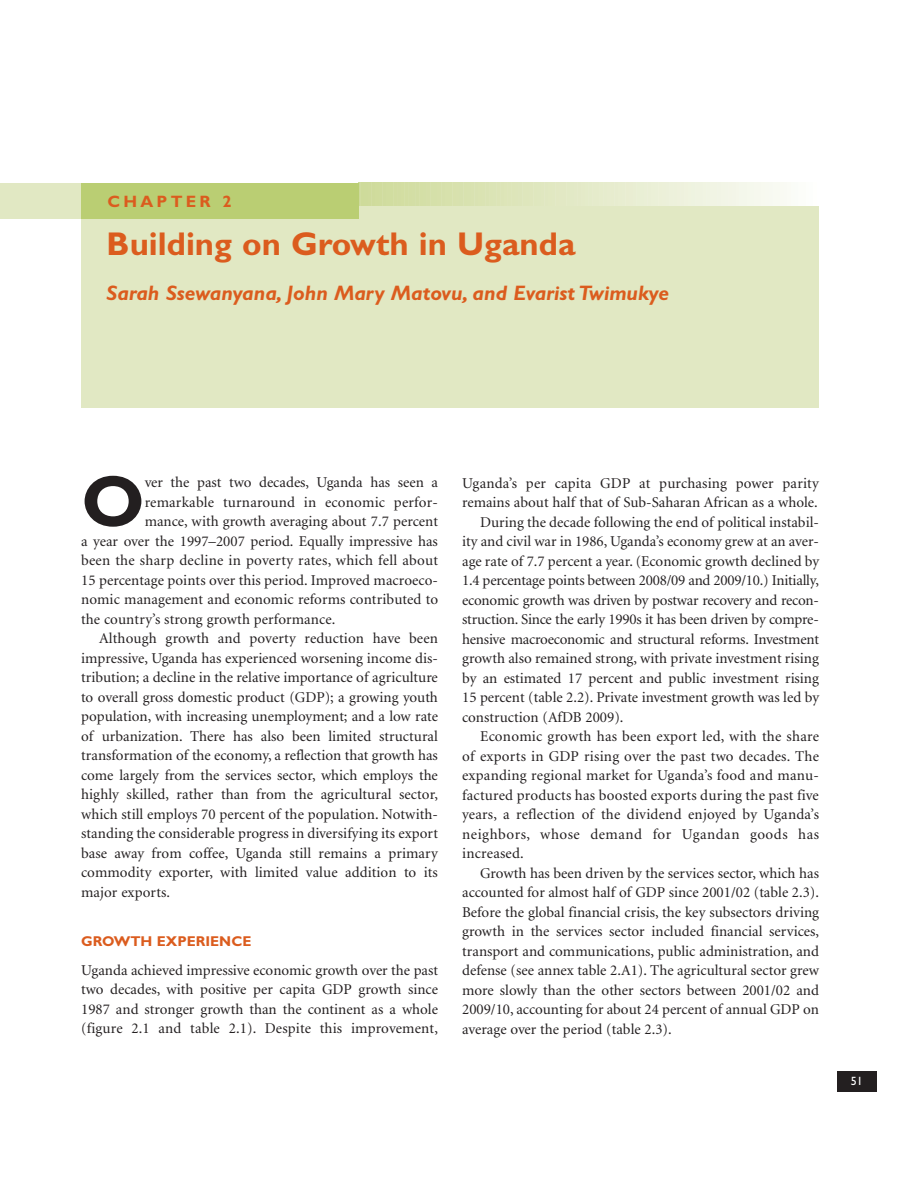
<style>
.page{position:relative;width:918px;height:1188px;background:#fff}
.page>*{position:absolute;margin:0;border:0;box-sizing:border-box;transform-origin:0 0}
.t1{font:700 72.75px "Gill Sans";color:#231f20}
.t2{font:700 33px "Gill Sans";color:#db5c1e}
.t3{font:italic 700 21px "Gill Sans";color:#db5c1e}
.t4{font:700 16.5px "Gill Sans";letter-spacing:.2em;color:#db5c1e}
.t5{font:15px/19.5px "Minion";color:#231f20;text-align:justify}
.t6{font:15px "Minion";letter-spacing:.035em;color:#231f20}
.t7{font:700 14.25px "Gill Sans";color:#db5c1e}
.t8{font:12px "Gill Sans";color:#fff}
</style>
<div class="page">
<div style="left:837px;top:1071px;width:40px;height:20px;background:#231f20"></div>
<svg style="left:358px;top:183px;width:5px;height:23px"></svg>
<hr style="left:365px;top:183px;width:2px;height:27px;background:#cedb9b">
<svg style="left:369px;top:183px;width:86px;height:23px;background:#d3dea5"></svg>
<hr style="left:457px;top:183px;width:2px;height:27px;background:#d8e1ae">
<svg style="left:461px;top:183px;width:86px;height:23px;background:#dce4b8"></svg>
<hr style="left:549px;top:183px;width:2px;height:27px;background:#e1e8c1">
<div style="left:553px;top:183px;width:86px;height:23px;background:#e5ebcb"></div>
<hr style="left:641px;top:183px;width:2px;height:27px;background:#e9efd5">
<div style="left:645px;top:183px;width:75px;height:23px;background:#eef1dd"></div>
<hr style="left:722px;top:183px;width:2px;height:27px;background:#f2f5e6">
<svg style="left:726px;top:183px;width:5px;height:23px"></svg>
<hr style="left:733px;top:183px;width:2px;height:27px;background:#f3f5e8">
<svg style="left:737px;top:183px;width:50px;height:23px"></svg>
<div style="left:81px;top:206px;width:738px;height:202px;background:#e1e8c3"></div>
<div style="left:0;top:183px;width:81px;height:36px;background:#e1e8c3"></div>
<div style="left:81px;top:183px;width:277px;height:36px;background:#bace73"></div>
<p class="t4" style="left:107px;top:195px;width:126px">CHAPTER 2</p>
<h2 class="t2" style="left:107px;top:232px;width:470px">Building on Growth in Uganda</h2>
<h3 class="t3" style="left:107px;top:285px;width:564px">Sarah Ssewanyana, John Mary Matovu, and Evarist Twimukye</h3>
<h1 class="t1" style="left:81px;top:476px;width:65px">O</h1>
<p class="t5" style="left:145px;top:474px;width:295px">ver the past two decades, Uganda has seen a</p>
<p class="t5" style="left:145px;top:493px;width:295px">remarkable turnaround in economic perfor-</p>
<p class="t5" style="left:145px;top:513px;width:295px">mance, with growth averaging about 7.7 percent</p>
<p class="t5" style="left:81px;top:532px;width:358px">a year over the 1997–2007 period. Equally impressive has</p>
<p class="t5" style="left:81px;top:552px;width:358px">been the sharp decline in poverty rates, which fell about</p>
<p class="t5" style="left:81px;top:571px;width:358px">15 percentage points over this period. Improved macroeco-</p>
<p class="t5" style="left:81px;top:591px;width:358px">nomic management and economic reforms contributed to</p>
<p class="t5" style="left:81px;top:610px;width:256px">the country’s strong growth performance.</p>
<p class="t5" style="left:99px;top:630px;width:340px">Although growth and poverty reduction have been</p>
<p class="t5" style="left:81px;top:649px;width:358px">impressive, Uganda has experienced worsening income dis-</p>
<p class="t5" style="left:81px;top:669px;width:358px">tribution; a decline in the relative importance of agriculture</p>
<p class="t5" style="left:81px;top:688px;width:358px">to overall gross domestic product (GDP); a growing youth</p>
<p class="t5" style="left:81px;top:708px;width:358px">population, with increasing unemployment; and a low rate</p>
<p class="t5" style="left:81px;top:727px;width:358px">of urbanization. There has also been limited structural</p>
<p class="t5" style="left:81px;top:747px;width:358px">transformation of the economy, a reflection that growth has</p>
<p class="t5" style="left:81px;top:766px;width:358px">come largely from the services sector, which employs the</p>
<p class="t5" style="left:81px;top:786px;width:358px">highly skilled, rather than from the agricultural sector,</p>
<p class="t5" style="left:81px;top:805px;width:358px">which still employs 70 percent of the population. Notwith-</p>
<p class="t5" style="left:81px;top:825px;width:358px">standing the considerable progress in diversifying its export</p>
<p class="t5" style="left:81px;top:844px;width:358px">base away from coffee, Uganda still remains a primary</p>
<p class="t5" style="left:81px;top:864px;width:358px">commodity exporter, with limited value addition to its</p>
<p class="t5" style="left:81px;top:883px;width:90px">major exports.</p>
<p class="t7" style="left:81px;top:936px;width:172px">GROWTH EXPERIENCE</p>
<p class="t5" style="left:81px;top:961px;width:358px">Uganda achieved impressive economic growth over the past two decades, with positive per capita GDP growth since 1987 and stronger growth than the continent as a whole (figure 2.1 and table 2.1). Despite this improvement,</p>
<p class="t5" style="left:462px;top:474px;width:358px">Uganda’s per capita GDP at purchasing power parity</p>
<p class="t5" style="left:462px;top:494px;width:357px">remains about half that of Sub-Saharan African as a whole.</p>
<p class="t5" style="left:480px;top:513px;width:340px">During the decade following the end of political instabil-</p>
<p class="t5" style="left:462px;top:533px;width:358px">ity and civil war in 1986, Uganda’s economy grew at an aver-</p>
<p class="t5" style="left:462px;top:552px;width:358px">age rate of 7.7 percent a year. (Economic growth declined by</p>
<p class="t5" style="left:462px;top:572px;width:358px">1.4 percentage points between 2008/09 and 2009/10.) Initially,</p>
<p class="t5" style="left:462px;top:591px;width:358px">economic growth was driven by postwar recovery and recon-</p>
<p class="t5" style="left:462px;top:611px;width:358px">struction. Since the early 1990s it has been driven by compre-</p>
<p class="t5" style="left:462px;top:630px;width:358px">hensive macroeconomic and structural reforms. Investment</p>
<p class="t5" style="left:462px;top:650px;width:358px">growth also remained strong, with private investment rising</p>
<p class="t5" style="left:462px;top:669px;width:358px">by an estimated 17 percent and public investment rising</p>
<p class="t5" style="left:462px;top:689px;width:358px">15 percent (table 2.2). Private investment growth was led by</p>
<p class="t5" style="left:462px;top:708px;width:163px">construction (AfDB 2009).</p>
<p class="t5" style="left:480px;top:728px;width:340px">Economic growth has been export led, with the share</p>
<p class="t5" style="left:462px;top:747px;width:358px">of exports in GDP rising over the past two decades. The</p>
<p class="t5" style="left:462px;top:767px;width:358px">expanding regional market for Uganda’s food and manu-</p>
<p class="t5" style="left:462px;top:786px;width:358px">factured products has boosted exports during the past five</p>
<p class="t5" style="left:462px;top:806px;width:358px">years, a reflection of the dividend enjoyed by Uganda’s</p>
<p class="t6" style="left:462px;top:828px;width:358px">neighbors, whose demand for Ugandan goods has</p>
<p class="t5" style="left:462px;top:845px;width:63px">increased.</p>
<p class="t5" style="left:480px;top:864px;width:340px">Growth has been driven by the services sector, which has</p>
<p class="t5" style="left:462px;top:884px;width:358px">accounted for almost half of GDP since 2001/02 (table 2.3).</p>
<p class="t5" style="left:462px;top:903px;width:358px">Before the global financial crisis, the key subsectors driving</p>
<p class="t5" style="left:462px;top:923px;width:358px">growth in the services sector included financial services,</p>
<p class="t5" style="left:462px;top:942px;width:358px">transport and communications, public administration, and</p>
<p class="t5" style="left:462px;top:962px;width:358px">defense (see annex table 2.A1). The agricultural sector grew</p>
<p class="t5" style="left:462px;top:981px;width:358px">more slowly than the other sectors between 2001/02 and</p>
<p class="t5" style="left:462px;top:1001px;width:358px">2009/10, accounting for about 24 percent of annual GDP on</p>
<p class="t5" style="left:462px;top:1020px;width:211px">average over the period (table 2.3).</p>
<p class="t8" style="left:851px;top:1077px;width:13px">51</p>
</div>
